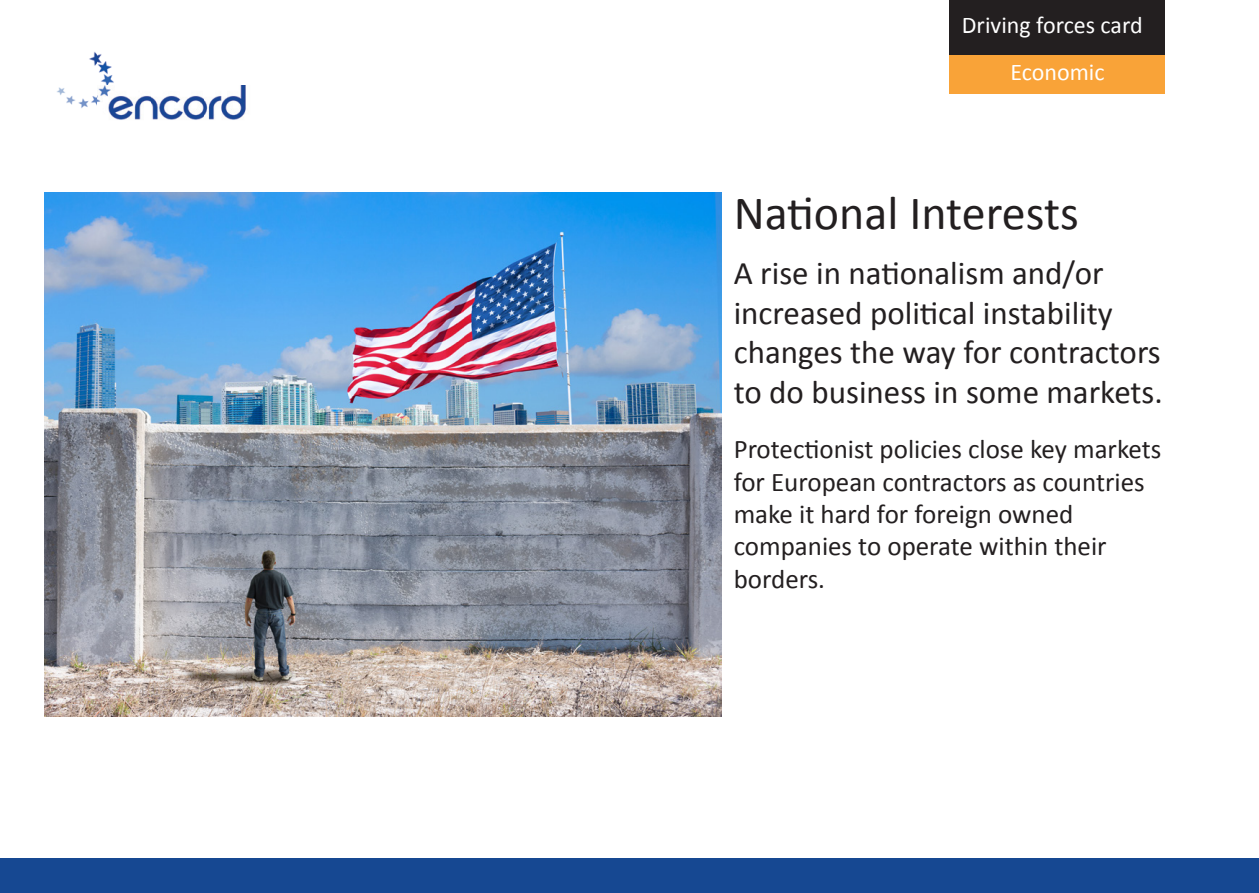
<style>
.page{position:relative;width:1259px;height:893px;background:#fff}
.page>*{position:absolute;margin:0;border:0;box-sizing:border-box;transform-origin:0 0}
.t1{font:48px "Calibri";color:#231f20}
.t2{font:33px/39.6px "Calibri";color:#231f20}
.t3{font:27px/32.4px "Calibri";color:#231f20}
.t4{font:24px "Calibri";color:#fff}
</style>
<div class="page">
<div style="left:0;top:859px;width:1259px;height:34px;background:#164892"></div>
<img style="left:57px;top:51px;width:189px;height:69px">
<div style="left:949px;top:37px;width:216px;height:57px;background:#f9a338"></div>
<div style="left:949px;top:0;width:216px;height:54px;background:#231f20"></div>
<img style="left:45px;top:192px;width:676px;height:524px">
<p class="t4" style="left:962px;top:10px;width:182px">Driving forces card</p>
<p class="t4" style="left:1010px;top:57px;width:96px">Economic</p>
<p class="t1" style="left:733px;top:182px;width:347px">National Interests</p>
<p class="t2" style="left:733px;top:253px;width:431px">A rise in nationalism and/or increased political instability changes the way for contractors to do business in some markets.</p>
<p class="t3" style="left:733px;top:433px;width:429px">Protectionist policies close key markets for European contractors as countries make it hard for foreign owned companies to operate within their borders.</p>
</div>
